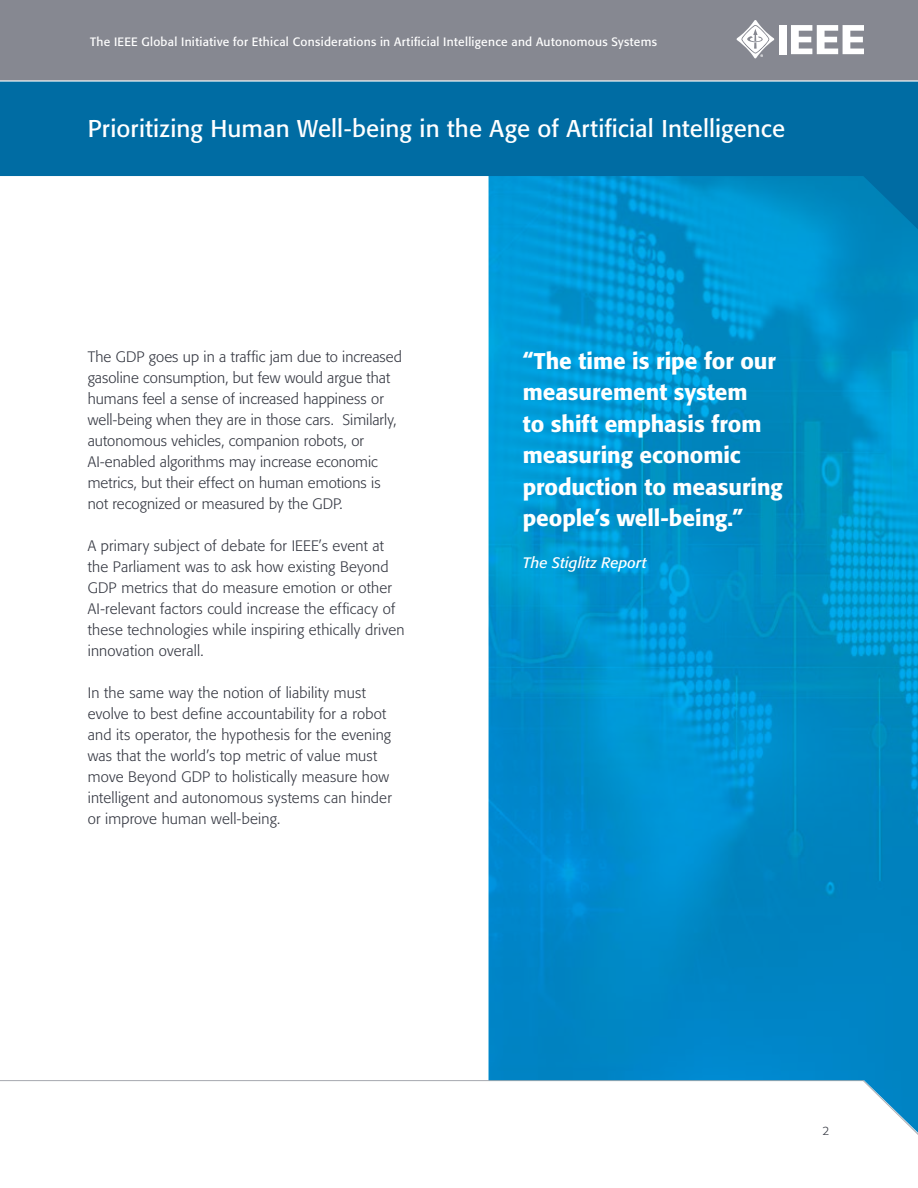
<style>
.page{position:relative;width:918px;height:1188px;background:#fff}
.page>*{position:absolute;margin:0;border:0;box-sizing:border-box;transform-origin:0 0}
.t1{font:24px "Formata";letter-spacing:.005em;color:#fff}
.t2{font:500 22.5px/31.5px "Formata";letter-spacing:-.005em;color:#fff}
.t3{font:300 15px/21px "Formata";letter-spacing:.01em;color:#343741}
.t4{font:italic 15px "Formata";letter-spacing:.01em;color:#fff}
.t5{font:12px "Formata";letter-spacing:.025em;color:#fff}
.t6{font:300 12px "Formata";color:#343741}
</style>
<div class="page">
<svg style="left:0;top:1079px;width:489px;height:3px"></svg>
<svg style="left:489px;top:229px;width:429px;height:906px;background:#0e95ce"></svg>
<svg style="left:0;top:82px;width:918px;height:147px;fill:#006ca3"></svg>
<div style="left:0;top:0;width:918px;height:81px;background:#868891"></div>
<div style="left:779px;top:25px;width:8px;height:29px;background:#fff"></div>
<svg style="left:791px;top:25px;width:73px;height:29px"></svg>
<svg style="left:736px;top:20px;width:38px;height:38px"></svg>
<hr style="left:0;top:80px;width:918px;height:2px;background:#fff">
<p class="t5" style="left:90px;top:34px;width:568px">The IEEE Global Initiative for Ethical Considerations in Artificial Intelligence and Autonomous Systems</p>
<h1 class="t1" style="left:88px;top:114px;width:699px">Prioritizing Human Well-being in the Age of Artificial Intelligence</h1>
<p class="t3" style="left:88px;top:347px;width:316px">The GDP goes up in a traffic jam due to increased gasoline consumption, but few would argue that humans feel a sense of increased happiness or well-being when they are in those cars. Similarly, autonomous vehicles, companion robots, or AI-enabled algorithms may increase economic metrics, but their effect on human emotions is not recognized or measured by the GDP.</p>
<p class="t3" style="left:88px;top:536px;width:318px">A primary subject of debate for IEEE’s event at the Parliament was to ask how existing Beyond GDP metrics that do measure emotion or other AI-relevant factors could increase the efficacy of these technologies while inspiring ethically driven innovation overall.</p>
<p class="t3" style="left:88px;top:683px;width:305px">In the same way the notion of liability must evolve to best define accountability for a robot and its operator, the hypothesis for the evening was that the world’s top metric of value must move Beyond GDP to holistically measure how intelligent and autonomous systems can hinder or improve human well-being.</p>
<h2 class="t2" style="left:523px;top:345px;width:262px">“The time is ripe for our measurement system<br>to shift emphasis from measuring economic production to measuring people’s well-being.”</h2>
<p class="t4" style="left:523px;top:554px;width:125px">The Stiglitz Report</p>
<p class="t6" style="left:822px;top:1124px;width:8px">2</p>
</div>
